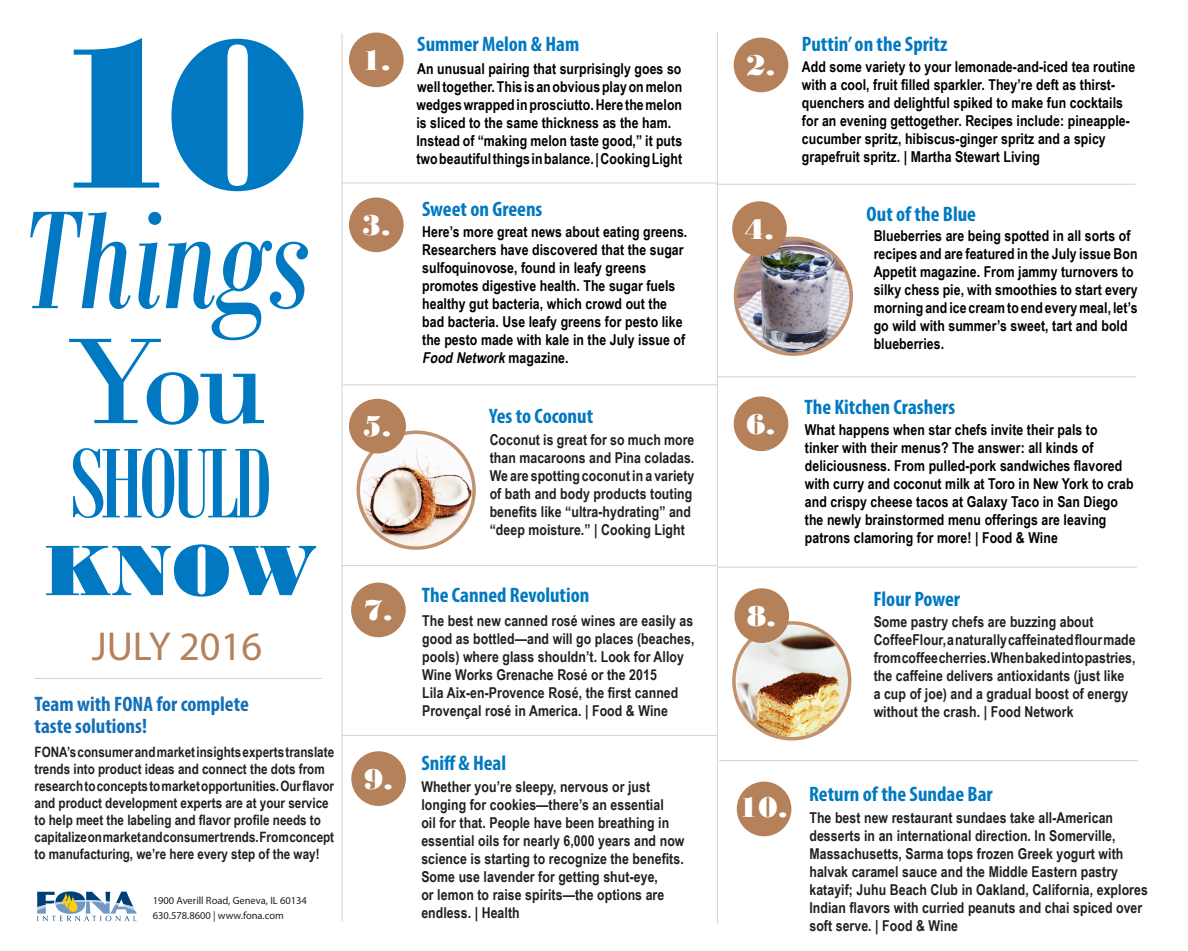
<style>
.page{position:relative;width:1188px;height:951px;background:#fff}
.page>*{position:absolute;margin:0;border:0;box-sizing:border-box;transform-origin:0 0}
.Heading_Year{font:221.85px "Bodoni MT Black";color:#0079c2}
.Heading_Year-2{font:italic 151.35px "Bodoni MT Condensed";color:#0079c2}
.Heading_Year-3{font:128.7px "Bodoni";color:#0079c2}
.Heading_Year-4{font:107.4px "Bodoni MT Condensed";letter-spacing:-.05em;color:#0079c2}
.Heading_Year-5{font:75px "Bodoni MT Black";color:#0079c2}
.Heading_Month{font:40.5px "Myriad Pro";color:#b5815a}
.t1{font:30px "Bodoni MT Black";color:#fff}
.Body{font:700 condensed 21px "Myriad Pro";color:#0079c2}
.Body-2{font:700 condensed 21px "Myriad Pro";color:#136fb8}
.Body-3{font:700 15px/18px "Arial Narrow";letter-spacing:.005em;color:#000}
.Body-4{font:700 15px/18px "Arial Narrow";letter-spacing:.005em;color:#231f20}
.Body-5{font:700 14.25px/17.1px "Arial Narrow";color:#231f20}
.t2{font:10.5px "Myriad Pro";color:#231f20}
.s1{font-style:italic}
</style>
<div class="page">
<hr style="left:717px;top:32px;width:1px;height:891px;background:#d1d2d4">
<hr style="left:717px;top:184px;width:419px;height:1px;background:#d1d2d4">
<hr style="left:343px;top:384px;width:375px;height:1px;background:#d1d2d4">
<img style="left:358px;top:432px;width:116px;height:116px;border-radius:58px">
<div style="left:357px;top:430px;width:119px;height:119px;border:3px solid #c09270;border-radius:50%"></div>
<hr style="left:35px;top:678px;width:287px;height:1px;background:#d1d2d4">
<svg style="left:37px;top:891px;width:100px;height:30px"></svg>
<hr style="left:342px;top:33px;width:1px;height:888px;background:#d1d2d4">
<hr style="left:718px;top:567px;width:419px;height:1px;background:#d1d2d4">
<hr style="left:717px;top:376px;width:419px;height:1px;background:#d1d2d4">
<hr style="left:719px;top:760px;width:419px;height:1px;background:#d1d2d4">
<hr style="left:342px;top:735px;width:375px;height:1px;background:#d1d2d4">
<hr style="left:342px;top:565px;width:375px;height:1px;background:#d1d2d4">
<div style="left:349px;top:33px;width:55px;height:54px;background:#b5815a;border-radius:50%"></div>
<img style="left:735px;top:240px;width:115px;height:114px">
<div style="left:734px;top:236px;width:119px;height:120px;border:3px solid #c09270;border-radius:50%"></div>
<div style="left:732px;top:201px;width:55px;height:55px;background:#b5815a;border-radius:50%"></div>
<div style="left:349px;top:399px;width:57px;height:54px;background:#b5815a;border-radius:50%"></div>
<div style="left:351px;top:751px;width:55px;height:54px;background:#b5815a;border-radius:50%"></div>
<div style="left:734px;top:38px;width:54px;height:54px;background:#b5815a;border-radius:50%"></div>
<div style="left:349px;top:197px;width:55px;height:55px;background:#b5815a;border-radius:50%"></div>
<div style="left:737px;top:781px;width:54px;height:55px;background:#b5815a;border-radius:50%"></div>
<img style="left:737px;top:623px;width:111px;height:115px">
<div style="left:732px;top:621px;width:119px;height:119px;border:3px solid #c09270;border-radius:50%"></div>
<div style="left:734px;top:588px;width:55px;height:55px;background:#b5815a;border-radius:50%"></div>
<hr style="left:342px;top:183px;width:375px;height:1px;background:#d1d2d4">
<div style="left:351px;top:582px;width:55px;height:55px;background:#b5815a;border-radius:50%"></div>
<div style="left:734px;top:396px;width:54px;height:55px;background:#b5815a;border-radius:50%"></div>
<p class="Heading_Year" style="left:42px;top:-16px;width:270px">10</p>
<p class="Heading_Year-2" style="left:22px;top:169px;width:289px">Things</p>
<p class="Heading_Year-3" style="left:65px;top:305px;width:204px">You</p>
<p class="Heading_Year-4" style="left:69px;top:419px;width:205px">SHOULD</p>
<p class="Heading_Year-5" style="left:44px;top:526px;width:274px">KNOW</p>
<p class="Heading_Month" style="left:92px;top:621px;width:172px">JULY 2016</p>
<p class="Body-2" style="left:35px;top:690px;width:216px">Team with FONA for complete</p>
<p class="Body-2" style="left:35px;top:712px;width:114px">taste solutions!</p>
<p class="Body-5" style="left:35px;top:742px;width:301px">FONA’s consumer and market insights experts translate trends into product ideas and connect the dots from research to concepts to market opportunities. Our flavor and product development experts are at your service to help meet the labeling and flavor profile needs to capitalize on market and consumer trends. From concept to manufacturing, we’re here every step of the way!</p>
<p class="t2" style="left:153px;top:894px;width:156px">1900 Averill Road, Geneva, IL 60134</p>
<p class="t2" style="left:153px;top:908px;width:133px">630.578.8600 | www.fona.com</p>
<p class="t1" style="left:361px;top:42px;width:31px">1.</p>
<p class="Body" style="left:417px;top:31px;width:164px">Summer Melon &amp; Ham</p>
<p class="Body-3" style="left:416px;top:59px;width:267px">An unusual pairing that surprisingly goes so well together. This is an obvious play on melon wedges wrapped in prosciutto. Here the melon is sliced to the same thickness as the ham.<br>Instead of “making melon taste good,” it puts two beautiful things in balance. | Cooking Light</p>
<p class="t1" style="left:746px;top:47px;width:31px">2.</p>
<p class="Body" style="left:802px;top:30px;width:147px">Puttin’ on the Spritz</p>
<p class="Body-3" style="left:802px;top:57px;width:335px">Add some variety to your lemonade-and-iced tea routine with a cool, fruit filled sparkler. They’re deft as thirst&shy;quenchers and delightful spiked to make fun cocktails for an evening gettogether. Recipes include: pineapple&shy;cucumber spritz, hibiscus-ginger spritz and a spicy grapefruit spritz. | Martha Stewart Living</p>
<p class="t1" style="left:361px;top:207px;width:31px">3.</p>
<p class="Body" style="left:422px;top:196px;width:122px">Sweet on Greens</p>
<p class="Body-3" style="left:422px;top:222px;width:267px">Here’s more great news about eating greens.<br>Researchers have discovered that the sugar sulfoquinovose, found in leafy greens promotes digestive health. The sugar fuels healthy gut bacteria, which crowd out the bad bacteria. Use leafy greens for pesto like the pesto made with kale in the July issue of <span class="s1">Food Network</span> m a g a z i n e .</p>
<p class="t1" style="left:745px;top:211px;width:31px">4.</p>
<p class="Body" style="left:867px;top:201px;width:111px">Out of the Blue</p>
<p class="Body-3" style="left:874px;top:226px;width:265px">Blueberries are being spotted in all sorts of recipes and are featured in the July issue Bon Appetit magazine. From jammy turnovers to silky chess pie, with smoothies to start every morning and ice cream to end every meal, let’s go wild with summer’s sweet, tart and bold blueberries.</p>
<p class="t1" style="left:362px;top:408px;width:31px">5.</p>
<p class="Body" style="left:489px;top:403px;width:106px">Yes to Coconut</p>
<p class="Body-4" style="left:490px;top:430px;width:206px">Coconut is great for so much more than macaroons and Pina coladas.<br>We are spotting coconut in a variety of bath and body products touting benefits like “ultra-hydrating” and “deep moisture.” | Cooking Light</p>
<p class="t1" style="left:746px;top:406px;width:31px">6.</p>
<p class="Body" style="left:805px;top:394px;width:152px">The Kitchen Crashers</p>
<p class="Body-3" style="left:805px;top:420px;width:330px">What happens when star chefs invite their pals to tinker with their menus? The answer: all kinds of deliciousness. From pulled-pork sandwiches flavored with curry and coconut milk at Toro in New York to crab and crispy cheese tacos at Galaxy Taco in San Diego the newly brainstormed menu offerings are leaving patrons clamoring for more! | Food &amp; Wine</p>
<p class="t1" style="left:363px;top:592px;width:31px">7.</p>
<p class="t1" style="left:364px;top:761px;width:31px">9.</p>
<p class="Body" style="left:422px;top:582px;width:169px">The Canned Revolution</p>
<p class="Body-4" style="left:422px;top:610px;width:273px">The best new canned rosé wines are easily as</p>
<p class="t1" style="left:747px;top:598px;width:31px">8.</p>
<p class="Body-4" style="left:422px;top:628px;width:274px">good as bottled—and will go places (beaches, pools) where glass shouldn’t. Look for Alloy Wine Works Grenache Rosé or the 2015<br>Lila Aix-en-Provence Rosé, the first canned Provençal rosé in America. | Food &amp; Wine</p>
<p class="Body" style="left:421px;top:750px;width:86px">Sniff &amp; Heal</p>
<p class="Body-4" style="left:421px;top:776px;width:265px">Whether you’re sleepy, nervous or just longing for cookies—there’s an essential<br>oil for that. People have been breathing in essential oils for nearly 6,000 years and now science is starting to recognize the benefits.<br>Some use lavender for getting shut-eye,<br>or lemon to raise spirits—the options are endless. | Health</p>
<p class="t1" style="left:739px;top:789px;width:50px">10.</p>
<p class="Body" style="left:873px;top:585px;width:88px">Flour Power</p>
<p class="Body-4" style="left:874px;top:611px;width:264px">Some pastry chefs are buzzing about CoffeeFlour, a naturally caffeinated flour made from coffee cherries. When baked into pastries, the caffeine delivers antioxidants (just like<br>a cup of joe) and a gradual boost of energy without the crash. | Food Network</p>
<p class="Body" style="left:809px;top:780px;width:185px">Return of the Sundae Bar</p>
<p class="Body-4" style="left:809px;top:808px;width:340px">The best new restaurant sundaes take all-American desserts in an international direction. In Somerville, Massachusetts, Sarma tops frozen Greek yogurt with halvak caramel sauce and the Middle Eastern pastry katayif; Juhu Beach Club in Oakland, California, explores Indian flavors with curried peanuts and chai spiced over soft serve. | Food &amp; Wine</p>
</div>
